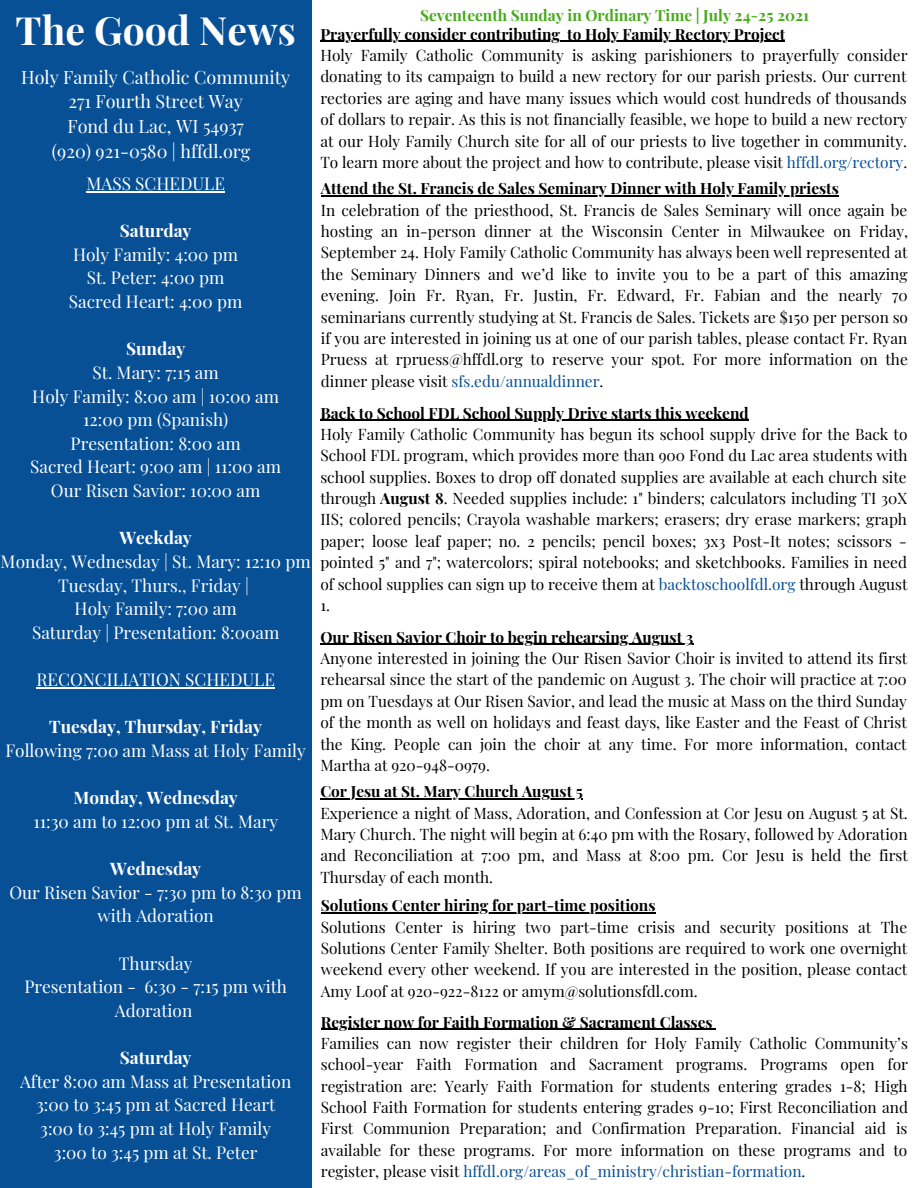
<style>
.page{position:relative;width:918px;height:1188px;background:#fff}
.page>*{position:absolute;margin:0;border:0;box-sizing:border-box;transform-origin:0 0}
.t1{font:700 39px "Playfair Display";color:#fff}
.t2{font:18px "Playfair Display";color:#fff}
.t3{font:17.25px/23.7px "Playfair Display";color:#fff;text-align:center}
.t4{font:700 17.25px "Playfair Display";color:#fff}
.t5{font:15.45px/21.3px "Playfair Display";color:#000;text-align:justify}
.t6{font:700 15.45px "Playfair Display";color:#000}
.t7{font:700 15.45px "Playfair Display";color:#45ab19}
.s1{color:#075096}
.s2{font-weight:700}
</style>
<div class="page">
<div style="left:0;top:0;width:312px;height:1188px;background:#075096"></div>
<hr style="left:87px;top:191px;width:138px;height:1px;background:#fff">
<hr style="left:36px;top:687px;width:239px;height:1px;background:#fff">
<hr style="left:321px;top:1029px;width:392px;height:1px;background:#000">
<hr style="left:321px;top:195px;width:518px;height:2px;background:#000">
<hr style="left:321px;top:912px;width:335px;height:2px;background:#000">
<hr style="left:320px;top:420px;width:429px;height:1px;background:#000">
<hr style="left:320px;top:644px;width:373px;height:1px;background:#000">
<hr style="left:320px;top:798px;width:263px;height:2px;background:#000">
<hr style="left:320px;top:41px;width:240px;height:1px;background:#000">
<hr style="left:567px;top:41px;width:218px;height:1px;background:#000">
<p class="t1" style="left:16px;top:3px;width:282px">The Good News</p>
<p class="t7" style="left:420px;top:5px;width:390px">Seventeenth Sunday in Ordinary Time | July 24-25 2021</p>
<p class="t6" style="left:320px;top:23px;width:466px">Prayerfully consider contributing to Holy Family Rectory Project</p>
<p class="t5" style="left:320px;top:44px;width:589px">Holy Family Catholic Community is asking parishioners to prayerfully consider donating to its campaign to build a new rectory for our parish priests. Our current rectories are aging and have many issues which would cost hundreds of thousands of dollars to repair. As this is not financially feasible, we hope to build a new rectory at our Holy Family Church site for all of our priests to live together in community.<br>To learn more about the project and how to contribute, please visit <span class="s1">hffdl.org/rectory</span>.</p>
<p class="t2" style="left:21px;top:64px;width:271px">Holy Family Catholic Community</p>
<p class="t2" style="left:68px;top:89px;width:176px">271 Fourth Street Way</p>
<p class="t2" style="left:67px;top:114px;width:178px">Fond du Lac, WI 54937</p>
<p class="t2" style="left:52px;top:138px;width:200px">(920) 921-0580 | hffdl.org</p>
<p class="t3" style="left:87px;top:171px;width:140px">MASS SCHEDULE</p>
<p class="t4" style="left:120px;top:219px;width:73px">Saturday</p>
<p class="t3" style="left:73px;top:242px;width:167px">Holy Family: 4:00 pm</p>
<p class="t3" style="left:87px;top:265px;width:139px">St. Peter: 4:00 pm</p>
<p class="t3" style="left:69px;top:289px;width:175px">Sacred Heart: 4:00 pm</p>
<p class="t4" style="left:126px;top:337px;width:61px">Sunday</p>
<p class="t3" style="left:93px;top:360px;width:128px">St. Mary: 7:15 am</p>
<p class="t3" style="left:32px;top:384px;width:248px">Holy Family: 8:00 am | 10:00 am</p>
<p class="t3" style="left:83px;top:407px;width:147px">12:00 pm (Spanish)</p>
<p class="t3" style="left:71px;top:431px;width:172px">Presentation: 8:00 am</p>
<p class="t3" style="left:30px;top:454px;width:252px">Sacred Heart: 9:00 am | 11:00 am</p>
<p class="t3" style="left:51px;top:478px;width:211px">Our Risen Savior: 10:00 am</p>
<p class="t4" style="left:120px;top:526px;width:74px">Weekday</p>
<p class="t3" style="left:1px;top:549px;width:312px">Monday, Wednesday | St. Mary: 12:10 pm</p>
<p class="t3" style="left:58px;top:573px;width:192px">Tuesday, Thurs., Friday |</p>
<p class="t3" style="left:75px;top:596px;width:164px">Holy Family: 7:00 am</p>
<p class="t3" style="left:32px;top:620px;width:249px">Saturday | Presentation: 8:00am</p>
<p class="t3" style="left:36px;top:667px;width:240px">RECONCILIATION SCHEDULE</p>
<p class="t4" style="left:49px;top:715px;width:214px">Tuesday, Thursday, Friday</p>
<p class="t3" style="left:5px;top:738px;width:302px">Following 7:00 am Mass at Holy Family</p>
<p class="t4" style="left:74px;top:786px;width:166px">Monday, Wednesday</p>
<p class="t3" style="left:33px;top:809px;width:246px">11:30 am to 12:00 pm at St. Mary</p>
<p class="t4" style="left:110px;top:856px;width:93px">Wednesday</p>
<p class="t3" style="left:9px;top:880px;width:294px">Our Risen Savior - 7:30 pm to 8:30 pm with Adoration</p>
<p class="t3" style="left:119px;top:951px;width:75px">Thursday</p>
<p class="t3" style="left:24px;top:974px;width:264px">Presentation - 6:30 - 7:15 pm with<br>Adoration</p>
<p class="t4" style="left:120px;top:1045px;width:73px">Saturday</p>
<p class="t3" style="left:20px;top:1069px;width:273px">After 8:00 am Mass at Presentation</p>
<p class="t3" style="left:36px;top:1092px;width:241px">3:00 to 3:45 pm at Sacred Heart</p>
<p class="t3" style="left:40px;top:1116px;width:232px">3:00 to 3:45 pm at Holy Family</p>
<p class="t3" style="left:54px;top:1140px;width:205px">3:00 to 3:45 pm at St. Peter</p>
<p class="t6" style="left:321px;top:178px;width:519px">Attend the St. Francis de Sales Seminary Dinner with Holy Family priests</p>
<p class="t5" style="left:321px;top:199px;width:589px">In celebration of the priesthood, St. Francis de Sales Seminary will once again be hosting an in-person dinner at the Wisconsin Center in Milwaukee on Friday, September 24. Holy Family Catholic Community has always been well represented at the Seminary Dinners and we’d like to invite you to be a part of this amazing evening. Join Fr. Ryan, Fr. Justin, Fr. Edward, Fr. Fabian and the nearly 70 seminarians currently studying at St. Francis de Sales. Tickets are $150 per person so if you are interested in joining us at one of our parish tables, please contact Fr. Ryan Pruess at rpruess@hffdl.org to reserve your spot. For more information on the dinner please visit <span class="s1">sfs.edu/annualdinner</span>.</p>
<p class="t6" style="left:320px;top:402px;width:430px">Back to School FDL School Supply Drive starts this weekend</p>
<p class="t5" style="left:320px;top:423px;width:589px">Holy Family Catholic Community has begun its school supply drive for the Back to School FDL program, which provides more than 900 Fond du Lac area students with school supplies. Boxes to drop off donated supplies are available at each church site through <span class="s2">August 8</span>. Needed supplies include: 1" binders; calculators including TI 30X IIS; colored pencils; Crayola washable markers; erasers; dry erase markers; graph paper; loose leaf paper; no. 2 pencils; pencil boxes; 3x3 Post-It notes; scissors - pointed 5" and 7"; watercolors; spiral notebooks; and sketchbooks. Families in need of school supplies can sign up to receive them at <span class="s1">backtoschoolfdl.org</span> through August 1.</p>
<p class="t6" style="left:320px;top:626px;width:375px">Our Risen Savior Choir to begin rehearsing August 3</p>
<p class="t5" style="left:320px;top:647px;width:589px">Anyone interested in joining the Our Risen Savior Choir is invited to attend its first rehearsal since the start of the pandemic on August 3. The choir will practice at 7:00 pm on Tuesdays at Our Risen Savior, and lead the music at Mass on the third Sunday of the month as well on holidays and feast days, like Easter and the Feast of Christ the King. People can join the choir at any time. For more information, contact Martha at 920-948-0979.</p>
<p class="t6" style="left:320px;top:781px;width:264px">Cor Jesu at St. Mary Church August 5</p>
<p class="t5" style="left:320px;top:802px;width:589px">Experience a night of Mass, Adoration, and Confession at Cor Jesu on August 5 at St.<br>Mary Church. The night will begin at 6:40 pm with the Rosary, followed by Adoration and Reconciliation at 7:00 pm, and Mass at 8:00 pm. Cor Jesu is held the first Thursday of each month.</p>
<p class="t6" style="left:321px;top:895px;width:336px">Solutions Center hiring for part-time positions</p>
<p class="t5" style="left:321px;top:916px;width:588px">Solutions Center is hiring two part-time crisis and security positions at The Solutions Center Family Shelter. Both positions are required to work one overnight weekend every other weekend. If you are interested in the position, please contact Amy Loof at 920-922-8122 or amym@solutionsfdl.com.</p>
<p class="t6" style="left:321px;top:1011px;width:393px">Register now for Faith Formation &amp; Sacrament Classes</p>
<p class="t5" style="left:321px;top:1032px;width:589px">Families can now register their children for Holy Family Catholic Community’s school-year Faith Formation and Sacrament programs. Programs open for registration are: Yearly Faith Formation for students entering grades 1-8; High School Faith Formation for students entering grades 9-10; First Reconciliation and First Communion Preparation; and Confirmation Preparation. Financial aid is available for these programs. For more information on these programs and to register, please visit <span class="s1">hffdl.org/areas_of_ministry/christian-formation</span>.</p>
</div>
